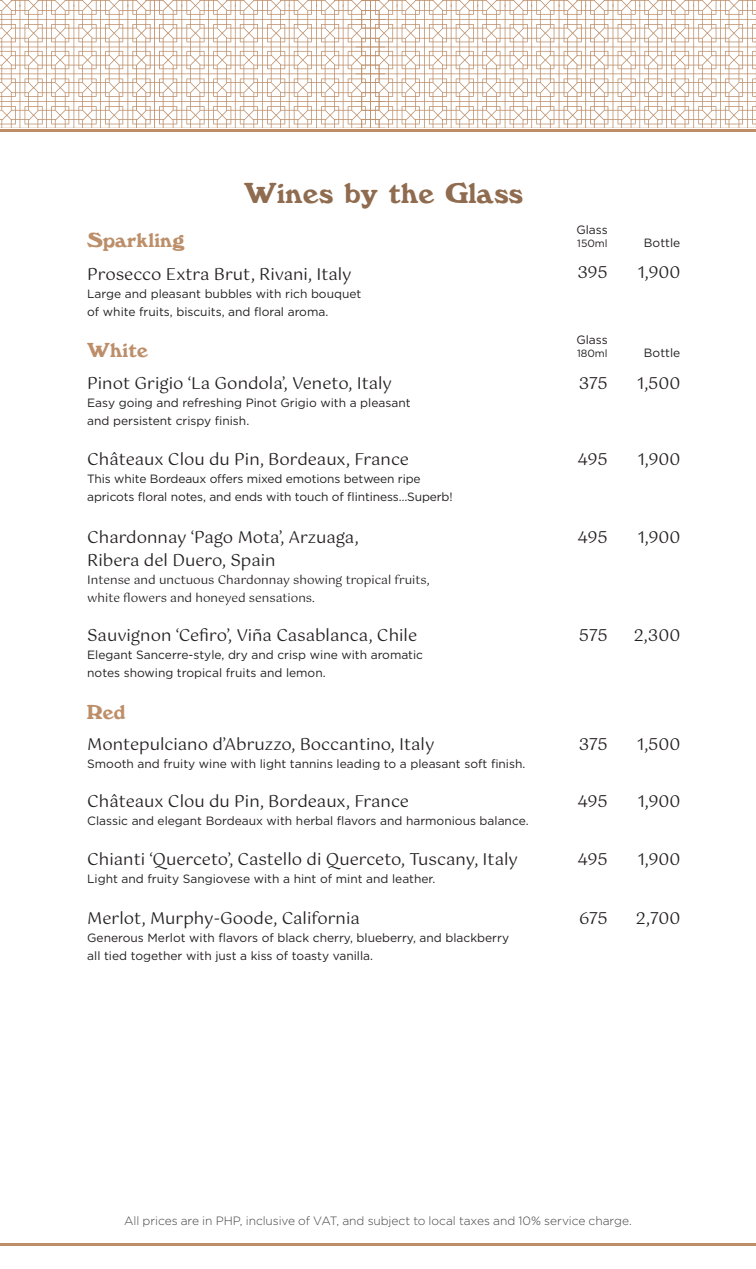
<style>
.page{position:relative;width:756px;height:1269px;background:#fff}
.page>*{position:absolute;margin:0;border:0;box-sizing:border-box;transform-origin:0 0}
.t1{font:30px "Windsor";color:#8f6c4f}
.t2{font:21px "Windsor";color:#bc8e69}
.t3{font:16.5px "Gotu";color:#231f20}
.t4{font:12px "Gotham";color:#231f20}
.t5{font:12px "Gotu";color:#231f20}
.t6{font:300 12px "Gotham";letter-spacing:-.005em;color:#424242}
.t7{font:10.5px "Gotham";color:#231f20}
</style>
<div class="page">
<svg style="left:385px;top:0;width:371px;height:128px"></svg>
<svg style="left:0;top:0;width:385px;height:128px"></svg>
<hr style="left:0;top:129px;width:756px;height:3px;background:#bc8e69">
<hr style="left:0;top:1243px;width:756px;height:3px;background:#bc8e69">
<p class="t2" style="left:87px;top:227px;width:100px">Sparkling</p>
<p class="t1" style="left:244px;top:174px;width:281px">Wines by the Glass</p>
<p class="t3" style="left:87px;top:265px;width:266px">Prosecco Extra Brut, Rivani, Italy</p>
<p class="t4" style="left:87px;top:286px;width:276px">Large and pleasant bubbles with rich bouquet</p>
<p class="t4" style="left:87px;top:304px;width:243px">of white fruits, biscuits, and floral aroma.</p>
<p class="t2" style="left:87px;top:337px;width:63px">White</p>
<p class="t3" style="left:87px;top:373px;width:306px">Pinot Grigio ‘La Gondola’, Veneto, Italy</p>
<p class="t4" style="left:87px;top:395px;width:325px">Easy going and refreshing Pinot Grigio with a pleasant</p>
<p class="t4" style="left:87px;top:413px;width:164px">and persistent crispy finish.</p>
<p class="t3" style="left:87px;top:450px;width:323px">Châteaux Clou du Pin, Bordeaux, France</p>
<p class="t4" style="left:87px;top:471px;width:335px">This white Bordeaux offers mixed emotions between ripe</p>
<p class="t4" style="left:87px;top:489px;width:367px">apricots floral notes, and ends with touch of flintiness…Superb!</p>
<p class="t3" style="left:87px;top:528px;width:273px">Chardonnay ‘Pago Mota’, Arzuaga,</p>
<p class="t3" style="left:87px;top:550px;width:190px">Ribera del Duero, Spain</p>
<p class="t5" style="left:87px;top:573px;width:344px">Intense and unctuous Chardonnay showing tropical fruits,</p>
<p class="t5" style="left:87px;top:591px;width:229px">white flowers and honeyed sensations.</p>
<p class="t3" style="left:87px;top:625px;width:331px">Sauvignon ‘Cefiro’, Viña Casablanca, Chile</p>
<p class="t4" style="left:87px;top:647px;width:337px">Elegant Sancerre-style, dry and crisp wine with aromatic</p>
<p class="t4" style="left:87px;top:665px;width:240px">notes showing tropical fruits and lemon.</p>
<p class="t2" style="left:87px;top:700px;width:40px">Red</p>
<p class="t3" style="left:87px;top:735px;width:349px">Montepulciano d’Abruzzo, Boccantino, Italy</p>
<p class="t4" style="left:87px;top:756px;width:440px">Smooth and fruity wine with light tannins leading to a pleasant soft finish.</p>
<p class="t3" style="left:87px;top:792px;width:323px">Châteaux Clou du Pin, Bordeaux, France</p>
<p class="t4" style="left:87px;top:813px;width:443px">Classic and elegant Bordeaux with herbal flavors and harmonious balance.</p>
<p class="t3" style="left:87px;top:850px;width:432px">Chianti ‘Querceto’, Castello di Querceto, Tuscany, Italy</p>
<p class="t4" style="left:87px;top:871px;width:350px">Light and fruity Sangiovese with a hint of mint and leather.</p>
<p class="t3" style="left:87px;top:908px;width:274px">Merlot, Murphy-Goode, California</p>
<p class="t4" style="left:87px;top:930px;width:423px">Generous Merlot with flavors of black cherry, blueberry, and blackberry</p>
<p class="t4" style="left:87px;top:948px;width:287px">all tied together with just a kiss of toasty vanilla.</p>
<p class="t4" style="left:576px;top:222px;width:33px">Glass</p>
<p class="t7" style="left:577px;top:237px;width:32px">150ml</p>
<p class="t4" style="left:644px;top:235px;width:38px">Bottle</p>
<p class="t3" style="left:577px;top:263px;width:32px">395</p>
<p class="t3" style="left:638px;top:263px;width:44px">1,900</p>
<p class="t4" style="left:576px;top:332px;width:33px">Glass</p>
<p class="t7" style="left:577px;top:347px;width:32px">180ml</p>
<p class="t4" style="left:644px;top:345px;width:38px">Bottle</p>
<p class="t3" style="left:579px;top:373px;width:30px">375</p>
<p class="t3" style="left:637px;top:373px;width:45px">1,500</p>
<p class="t3" style="left:577px;top:450px;width:32px">495</p>
<p class="t3" style="left:638px;top:450px;width:44px">1,900</p>
<p class="t3" style="left:577px;top:528px;width:32px">495</p>
<p class="t3" style="left:638px;top:528px;width:44px">1,900</p>
<p class="t3" style="left:579px;top:625px;width:30px">575</p>
<p class="t3" style="left:634px;top:625px;width:48px">2,300</p>
<p class="t3" style="left:579px;top:735px;width:30px">375</p>
<p class="t3" style="left:637px;top:735px;width:45px">1,500</p>
<p class="t3" style="left:577px;top:792px;width:32px">495</p>
<p class="t3" style="left:638px;top:792px;width:44px">1,900</p>
<p class="t3" style="left:577px;top:850px;width:32px">495</p>
<p class="t3" style="left:638px;top:850px;width:44px">1,900</p>
<p class="t3" style="left:579px;top:908px;width:30px">675</p>
<p class="t3" style="left:636px;top:908px;width:46px">2,700</p>
<p class="t6" style="left:124px;top:1213px;width:509px">All prices are in PHP, inclusive of VAT, and subject to local taxes and 10% service charge.</p>
</div>
